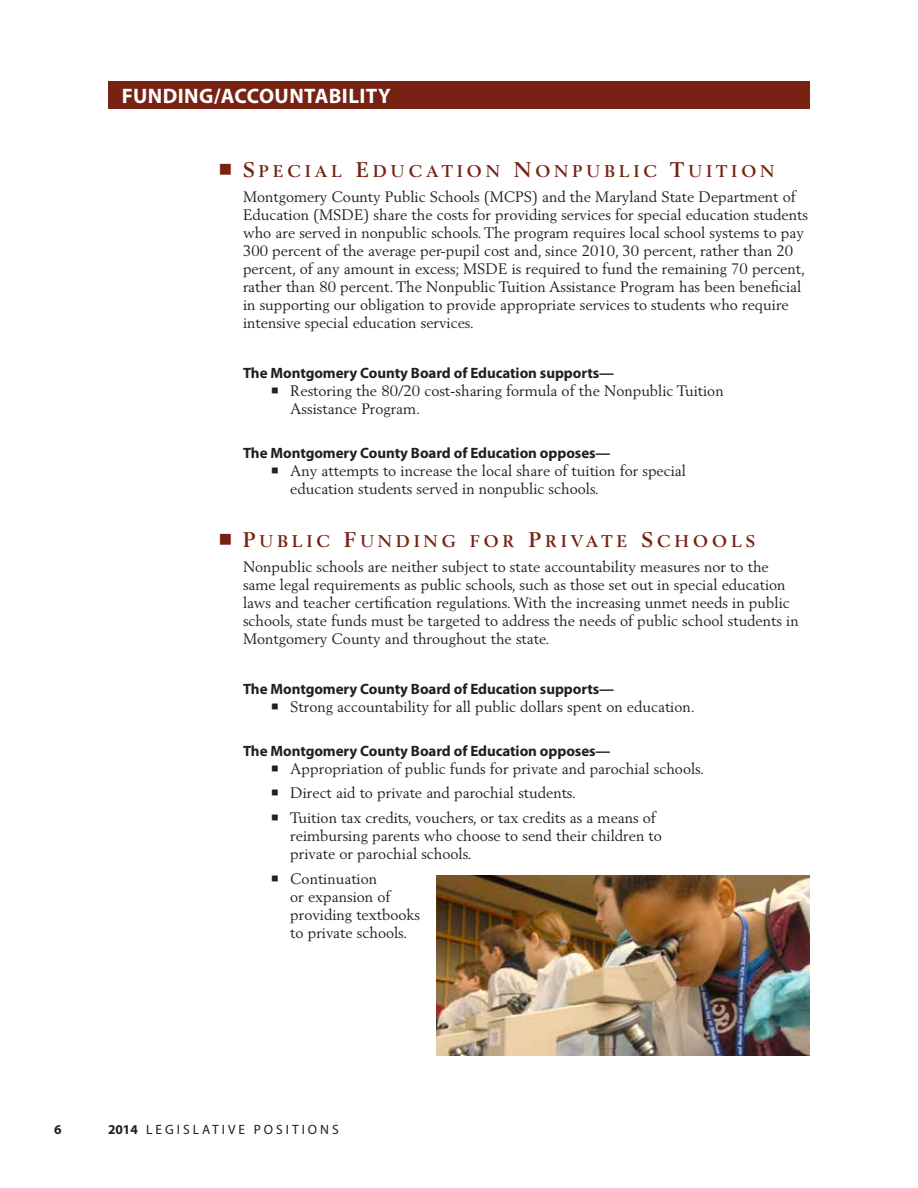
<style>
.page{position:relative;width:918px;height:1188px;background:#fff}
.page>*{position:absolute;margin:0;border:0;box-sizing:border-box;transform-origin:0 0}
.t1{font:700 21px "Myriad Pro";letter-spacing:.02em;color:#fff}
.t2{font:16.8px "Berling LT Std Bold SC800";letter-spacing:.25em;color:#772213}
.Text_MOST{font:15px/18px "Berling LT Std";color:#231f20}
.Head_Supports_Oppose{font:700 15px "Myriad Pro";letter-spacing:-.005em;color:#231f20}
.t3{font:13.5px "Myriad Pro";letter-spacing:.22em;color:#231f20}
.t4{font:700 13.5px "Myriad Pro";color:#231f20}
.s1{font-size:21px}
.s2{font-weight:700}
</style>
<div class="page">
<div style="left:108px;top:81px;width:702px;height:28px;background:#772213"></div>
<img style="left:437px;top:876px;width:373px;height:180px">
<p class="t1" style="left:122px;top:82px;width:270px">FUNDING/ACCOUNTABILITY</p>
<p class="t2" style="left:243px;top:161px;width:533px"><span class="s1">S</span>PECI AL <span class="s1">E</span>DUCATION <span class="s1">N</span>ONPUBLIC <span class="s1">T</span>UITION</p>
<p class="Text_MOST" style="left:243px;top:187px;width:566px">Montgomery County Public Schools (MCPS) and the Maryland State Department of Education (MSDE) share the costs for providing services for special education students who are served in nonpublic schools. The program requires local school systems to pay 300 percent of the average per-pupil cost and, since 2010, 30 percent, rather than 20 percent, of any amount in excess; MSDE is required to fund the remaining 70 percent, rather than 80 percent. The Nonpublic Tuition Assistance Program has been beneficial in supporting our obligation to provide appropriate services to students who require intensive special education services.</p>
<p class="Head_Supports_Oppose" style="left:243px;top:363px;width:373px">The Montgomery County Board of Education supports—</p>
<p class="Text_MOST" style="left:290px;top:382px;width:435px;text-indent:-20px">○ Restoring the 80/20 cost-sharing formula of the Nonpublic Tuition<br>Assistance Program.</p>
<p class="Head_Supports_Oppose" style="left:243px;top:443px;width:369px">The Montgomery County Board of Education opposes—</p>
<p class="Text_MOST" style="left:290px;top:461px;width:397px;text-indent:-20px">○ Any attempts to increase the local share of tuition for special education students served in nonpublic schools.</p>
<p class="t2" style="left:243px;top:531px;width:76px"><span class="s1">P</span>UBLIC</p>
<p class="t2" style="left:344px;top:531px;width:412px"><span class="s1">F</span>UNDING FOR <span class="s1">P</span>RIVATE <span class="s1">S</span>CHOOLS</p>
<p class="Text_MOST" style="left:243px;top:557px;width:557px">Nonpublic schools are neither subject to state accountability measures nor to the same legal requirements as public schools, such as those set out in special education laws and teacher certification regulations. With the increasing unmet needs in public schools, state funds must be targeted to address the needs of public school students in Montgomery County and throughout the state.</p>
<p class="Head_Supports_Oppose" style="left:243px;top:679px;width:373px">The Montgomery County Board of Education supports—</p>
<p class="Text_MOST" style="left:271px;top:698px;width:426px">○ Strong accountability for all public dollars spent on education.</p>
<p class="Head_Supports_Oppose" style="left:243px;top:741px;width:369px">The Montgomery County Board of Education opposes—</p>
<p class="Text_MOST" style="left:271px;top:759px;width:435px">○ Appropriation of public funds for private and parochial schools.</p>
<p class="Text_MOST" style="left:271px;top:784px;width:307px">○ Direct aid to private and parochial students.</p>
<p class="Text_MOST" style="left:290px;top:809px;width:373px;text-indent:-20px">○ Tuition tax credits, vouchers, or tax credits as a means of reimbursing parents who choose to send their children to private or parochial schools.</p>
<p class="Text_MOST" style="left:290px;top:869px;width:131px;text-indent:-20px">○ Continuation<br>or expansion of providing textbooks to private schools.</p>
<p class="t4" style="left:54px;top:1121px;width:9px">6</p>
<p class="t3" style="left:108px;top:1122px;width:232px"><span class="s2">2014</span> LEGISLATIVE POSITIONS</p>
</div>
